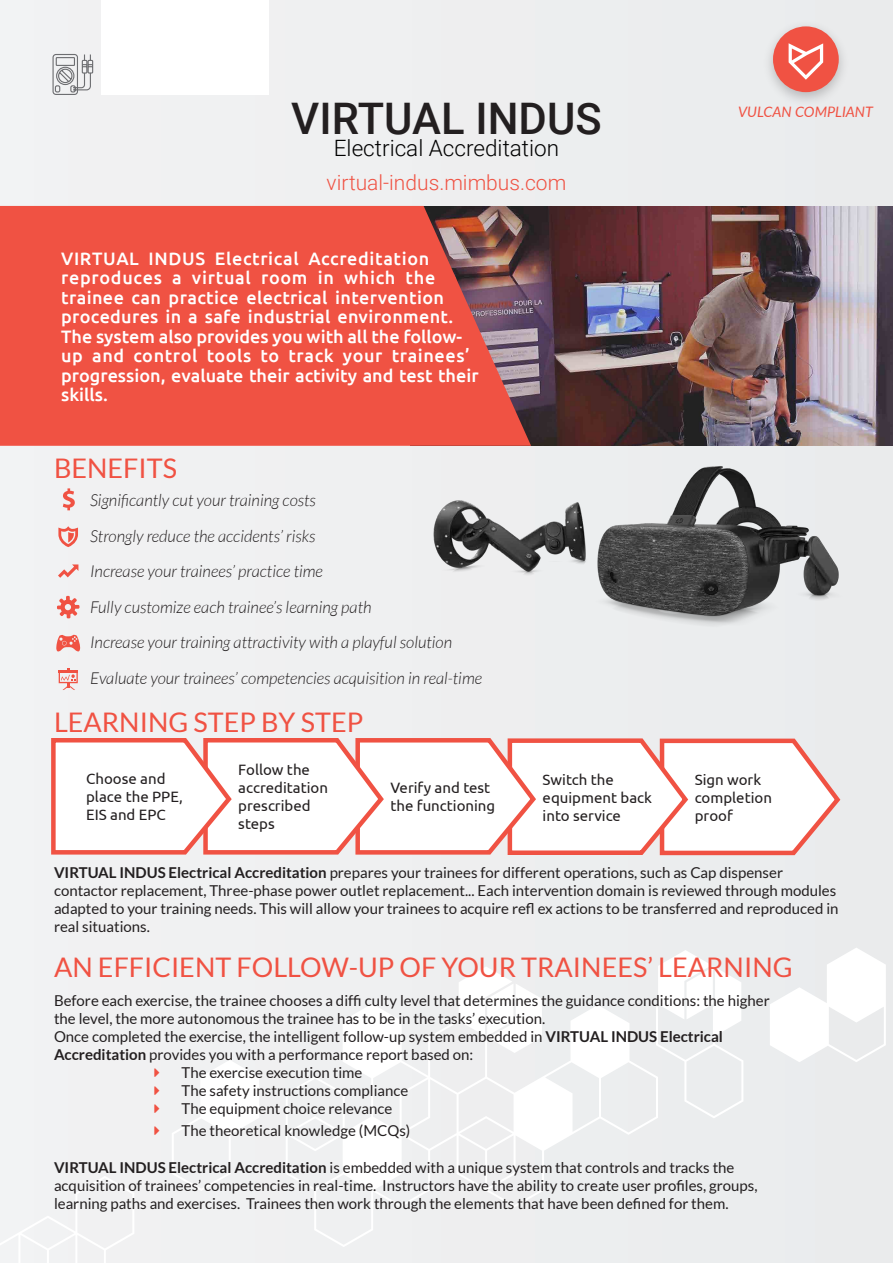
<style>
.page{position:relative;width:893px;height:1263px;background:#eff0f1}
.page>*{position:absolute;margin:0;border:0;box-sizing:border-box;transform-origin:0 0}
.t1{font:500 43.5px "Roboto";color:#231f20}
.t2{font:27px "Lato";color:#f05243}
.t3{font:300 22.5px "Roboto";color:#000}
.t4{font:300 21px "Roboto";color:#f05243}
.t5{font:500 18px/19.5px "Ubuntu";letter-spacing:.02em;color:#fff}
.t6{font:italic 300 16.5px/35.5px "Lato";color:#231f20}
.t7{font:15px/18px "Lato";color:#231f20}
.t8{font:15px/18px "Ubuntu";color:#231f20}
.t9{font:italic 14.4px "Lato";color:#f05243}
.s1{font-weight:700}
</style>
<div class="page">
<svg style="left:0;top:948px;width:886px;height:315px"></svg>
<img style="left:531px;top:207px;width:362px;height:239px">
<svg style="left:0;top:206px;width:531px;height:240px;background:#e45346"></svg>
<svg style="left:52px;top:54px;width:42px;height:41px"></svg>
<svg style="left:51px;top:738px;width:790px;height:118px"></svg>
<div style="left:102px;top:0;width:167px;height:94px;background:#fff"></div>
<svg style="left:58px;top:564px;width:20px;height:14px"></svg>
<svg style="left:58px;top:526px;width:20px;height:21px"></svg>
<svg style="left:63px;top:488px;width:12px;height:22px"></svg>
<svg style="left:59px;top:668px;width:19px;height:22px"></svg>
<svg style="left:56px;top:635px;width:24px;height:16px"></svg>
<svg style="left:57px;top:596px;width:22px;height:22px"></svg>
<img style="left:768px;top:24px;width:77px;height:79px">
<div style="left:773px;top:26px;width:66px;height:66px;background:#f05243;border-radius:50%"></div>
<svg style="left:789px;top:43px;width:34px;height:37px"></svg>
<img style="left:416px;top:432px;width:438px;height:194px">
<svg style="left:155px;top:1068px;width:9px;height:11px"></svg>
<svg style="left:155px;top:1086px;width:9px;height:11px"></svg>
<svg style="left:155px;top:1104px;width:9px;height:11px"></svg>
<svg style="left:155px;top:1127px;width:9px;height:10px"></svg>
<h1 class="t1" style="left:291px;top:94px;width:312px">VIRTUAL INDUS</h1>
<h3 class="t4" style="left:327px;top:170px;width:241px">virtual-indus.mimbus.com</h3>
<h3 class="t3" style="left:334px;top:135px;width:227px">Electrical Accreditation</h3>
<p class="t5" style="left:61px;top:250px;width:419px">VIRTUAL INDUS Electrical Accreditation reproduces a virtual room in which the trainee can practice electrical intervention procedures in a safe industrial environment.<br>The system also provides you with all the follow&shy;up and control tools to track your trainees’ progression, evaluate their activity and test their skills.</p>
<h2 class="t2" style="left:54px;top:457px;width:125px">BENEFITS</h2>
<p class="t6" style="left:90px;top:483px;width:394px">Significantly cut your training costs<br>Strongly reduce the accidents’ risks<br>Increase your trainees’ practice time<br>Fully customize each trainee’s learning path<br>Increase your training attractivity with a playful solution Evaluate your trainees’ competencies acquisition in real-time</p>
<h2 class="t2" style="left:54px;top:711px;width:311px">LEARNING STEP BY STEP</h2>
<p class="t9" style="left:738px;top:104px;width:136px">VULCAN COMPLIANT</p>
<p class="t8" style="left:86px;top:771px;width:98px">Choose and place the PPE,<br>EIS and EPC</p>
<p class="t8" style="left:238px;top:762px;width:91px">Follow the accreditation prescribed steps</p>
<p class="t8" style="left:390px;top:780px;width:106px">Verify and test the functioning</p>
<p class="t8" style="left:543px;top:771px;width:111px">Switch the equipment back into service</p>
<p class="t8" style="left:695px;top:771px;width:79px">Sign work completion proof</p>
<p class="t7" style="left:54px;top:864px;width:786px"><span class="s1">VIRTUAL INDUS Electrical Accreditation</span> prepares your trainees for different operations, such as Cap dispenser contactor replacement, Three-phase power outlet replacement... Each intervention domain is reviewed through modules adapted to your training needs. This will allow your trainees to acquire refl ex actions to be transferred and reproduced in real situations.</p>
<h2 class="t2" style="left:54px;top:956px;width:740px">AN EFFICIENT FOLLOW-UP OF YOUR TRAINEES’ LEARNING</h2>
<p class="t7" style="left:54px;top:991px;width:717px">Before each exercise, the trainee chooses a diffi culty level that determines the guidance conditions: the higher</p>
<p class="t7" style="left:54px;top:1009px;width:493px">the level, the more autonomous the trainee has to be in the tasks’ execution.</p>
<p class="t7" style="left:54px;top:1027px;width:670px">Once completed the exercise, the intelligent follow-up system embedded in <span class="s1">VIRTUAL INDUS Electrical</span></p>
<p class="t7" style="left:54px;top:1045px;width:421px"><span class="s1">Accreditation</span> provides you with a performance report based on:</p>
<p class="t7" style="left:182px;top:1063px;width:182px">The exercise execution time</p>
<p class="t7" style="left:182px;top:1082px;width:228px">The safety instructions compliance</p>
<p class="t7" style="left:182px;top:1100px;width:212px">The equipment choice relevance</p>
<p class="t7" style="left:182px;top:1122px;width:230px">The theoretical knowledge (MCQs)</p>
<p class="t7" style="left:54px;top:1158px;width:705px"><span class="s1">VIRTUAL INDUS Electrical Accreditation</span> is embedded with a unique system that controls and tracks the acquisition of trainees’ competencies in real-time. Instructors have the ability to create user profiles, groups, learning paths and exercises. Trainees then work through the elements that have been defined for them.</p>
</div>
